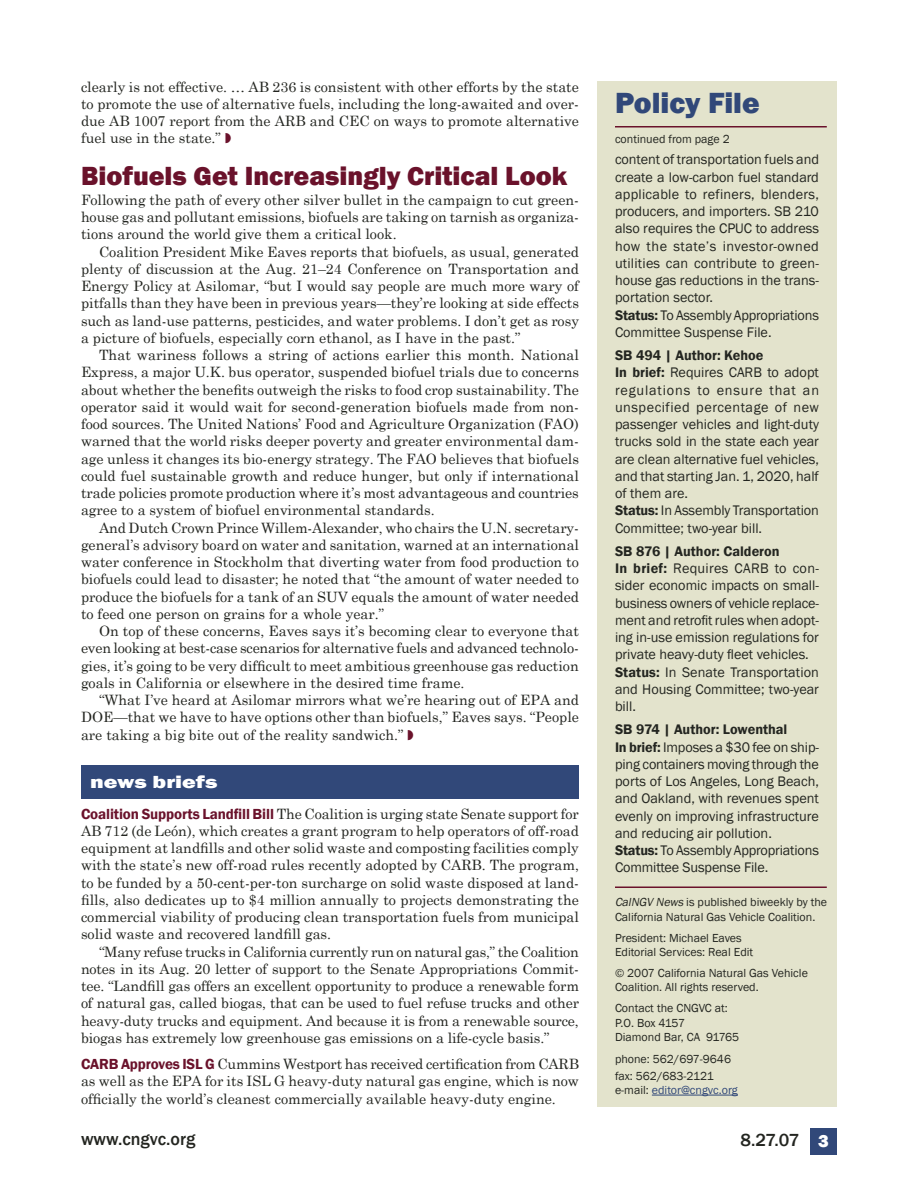
<style>
.page{position:relative;width:918px;height:1188px;background:#fff}
.page>*{position:absolute;margin:0;border:0;box-sizing:border-box;transform-origin:0 0}
.box_dept__hed{font:800 30px "Franklin Gothic";color:#314879}
.news_hed_2{font:800 27px "Franklin Gothic";color:#6a122b}
.t1{font:500 18px "Franklin Gothic";color:#232520}
.t2{font:800 18px "Franklin Gothic";color:#fff;scale:1.3 1}
.t3{font:800 18px "Franklin Gothic";color:#fff}
.body_text_indent{font:14.25px/17.2px "Century Schoolbook";color:#232520;text-align:justify}
.box_body_opening_graf{font:14.25px/17.2px "Franklin Gothic";color:#232520;text-align:justify}
.body_text_space_above{font:14.25px/17.2px "Century Schoolbook";color:#232520;text-align:justify}
.body_text_opening_graf{font:14.25px/17.2px "Century Schoolbook";color:#232520;text-align:justify}
.policy_file_bill_title{font:600 14.25px "Franklin Gothic";color:#232520}
.continued_from{font:12px/14.4px "Franklin Gothic";color:#232520}
.t4{font:12px "Franklin Gothic";color:#314879}
.s1{color:#6a122b}
.s2{font-family:"Franklin Gothic";font-weight:600;font-size:15px;color:#6a122b}
.s3{font-weight:600}
.s4{font-style:italic}
.s5{color:#232520}
</style>
<div class="page">
<div style="left:597px;top:81px;width:240px;height:1026px;background:#e3e3cc"></div>
<hr style="left:615px;top:126px;width:212px;height:2px;background:#6a122b">
<hr style="left:652px;top:1095px;width:86px;height:1px;background:#314879">
<hr style="left:615px;top:886px;width:212px;height:2px;background:#6a122b">
<div style="left:810px;top:1128px;width:27px;height:26px;background:#314879"></div>
<div style="left:81px;top:765px;width:498px;height:34px;background:#314879"></div>
<p class="body_text_indent" style="left:81px;top:77px;width:499px">clearly is not effective. … AB 236 is consistent with other efforts by the state to promote the use of alternative fuels, including the long-awaited and over&shy;due AB 1007 report from the ARB and CEC on ways to promote alternative fuel use in the state.” <span class="s1">◗</span></p>
<p class="news_hed_2" style="left:81px;top:158px;width:488px">Biofuels Get Increasingly Critical Look</p>
<p class="body_text_opening_graf" style="left:81px;top:190px;width:499px">Following the path of every other silver bullet in the campaign to cut green&shy;house gas and pollutant emissions, biofuels are taking on tarnish as organiza&shy;tions around the world give them a critical look.</p>
<p class="body_text_indent" style="left:81px;top:242px;width:500px;text-indent:18px">Coalition President Mike Eaves reports that biofuels, as usual, generated plenty of discussion at the Aug. 21–24 Conference on Transportation and Energy Policy at Asilomar, “but I would say people are much more wary of pitfalls than they have been in previous years—they’re looking at side effects such as land-use patterns, pesticides, and water problems. I don’t get as rosy a picture of biofuels, especially corn ethanol, as I have in the past.”</p>
<p class="body_text_indent" style="left:81px;top:345px;width:500px;text-indent:18px">That wariness follows a string of actions earlier this month. National Express, a major U.K. bus operator, suspended biofuel trials due to concerns about whether the benefits outweigh the risks to food crop sustainability. The operator said it would wait for second-generation biofuels made from non&shy;food sources. The United Nations’ Food and Agriculture Organization (FAO) warned that the world risks deeper poverty and greater environmental dam&shy;age unless it changes its bio-energy strategy. The FAO believes that biofuels could fuel sustainable growth and reduce hunger, but only if international trade policies promote production where it’s most advantageous and countries agree to a system of biofuel environmental standards.</p>
<p class="body_text_indent" style="left:81px;top:518px;width:500px;text-indent:18px">And Dutch Crown Prince Willem-Alexander, who chairs the U.N. secretary&shy;general’s advisory board on water and sanitation, warned at an international water conference in Stockholm that diverting water from food production to biofuels could lead to disaster; he noted that “the amount of water needed to produce the biofuels for a tank of an SUV equals the amount of water needed to feed one person on grains for a whole year.”</p>
<p class="body_text_indent" style="left:81px;top:621px;width:500px;text-indent:18px">On top of these concerns, Eaves says it’s becoming clear to everyone that even looking at best-case scenarios for alternative fuels and advanced technolo&shy;gies, it’s going to be very difficult to meet ambitious greenhouse gas reduction goals in California or elsewhere in the desired time frame.</p>
<p class="body_text_indent" style="left:81px;top:690px;width:499px;text-indent:18px">“What I’ve heard at Asilomar mirrors what we’re hearing out of EPA and DOE—that we have to have options other than biofuels,” Eaves says. “People are taking a big bite out of the reality sandwich.” <span class="s1">◗</span></p>
<p class="t2" style="left:90px;top:770px;width:100px">news briefs</p>
<p class="body_text_indent" style="left:81px;top:804px;width:500px"><span class="s2">Coalition Supports Landfill Bill</span> The Coalition is urging state Senate support for AB 712 (de León), which creates a grant program to help operators of off-road equipment at landfills and other solid waste and composting facilities comply with the state’s new off-road rules recently adopted by CARB. The program, to be funded by a 50-cent-per-ton surcharge on solid waste disposed at land&shy;fills, also dedicates up to $4 million annually to projects demonstrating the commercial viability of producing clean transportation fuels from municipal solid waste and recovered landfill gas.</p>
<p class="body_text_indent" style="left:81px;top:942px;width:500px;text-indent:18px">“Many refuse trucks in California currently run on natural gas,” the Coalition notes in its Aug. 20 letter of support to the Senate Appropriations Commit&shy;tee. “Landfill gas offers an excellent opportunity to produce a renewable form of natural gas, called biogas, that can be used to fuel refuse trucks and other heavy-duty trucks and equipment. And because it is from a renewable source, biogas has extremely low greenhouse gas emissions on a life-cycle basis.”</p>
<p class="body_text_space_above" style="left:81px;top:1054px;width:499px"><span class="s2">CARB Approves ISL G</span> Cummins Westport has received certification from CARB as well as the EPA for its ISL G heavy-duty natural gas engine, which is now officially the world’s cleanest commercially available heavy-duty engine.</p>
<p class="box_dept__hed" style="left:615px;top:83px;width:146px">Policy File</p>
<p class="continued_from" style="left:615px;top:132px;width:116px">continued from page 2</p>
<p class="box_body_opening_graf" style="left:615px;top:151px;width:206px">content of transportation fuels and create a low-carbon fuel standard applicable to refiners, blenders, producers, and importers. SB 210 also requires the CPUC to address how the state’s investor-owned utilities can contribute to green&shy;house gas reductions in the trans&shy;portation sector.</p>
<p class="box_body_opening_graf" style="left:615px;top:307px;width:205px"><span class="s3">Status:</span> To Assembly Appropriations<br>Committee Suspense File.</p>
<p class="policy_file_bill_title" style="left:615px;top:347px;width:150px">SB 494 | Author: Kehoe</p>
<p class="box_body_opening_graf" style="left:615px;top:364px;width:206px"><span class="s3">In brief:</span> Requires CARB to adopt regulations to ensure that an unspecified percentage of new passenger vehicles and light-duty trucks sold in the state each year are clean alternative fuel vehicles, and that starting Jan. 1, 2020, half of them are.</p>
<p class="box_body_opening_graf" style="left:615px;top:502px;width:205px"><span class="s3">Status:</span> In Assembly Transportation<br>Committee; two-year bill.</p>
<p class="policy_file_bill_title" style="left:615px;top:542px;width:166px">SB 876 | Author: Calderon</p>
<p class="box_body_opening_graf" style="left:615px;top:560px;width:206px"><span class="s3">In brief:</span> Requires CARB to con&shy;sider economic impacts on small&shy;business owners of vehicle replace&shy;ment and retrofit rules when adopt&shy;ing in-use emission regulations for private heavy-duty fleet vehicles.</p>
<p class="box_body_opening_graf" style="left:615px;top:664px;width:206px"><span class="s3">Status:</span> In Senate Transportation and Housing Committee; two-year bill.</p>
<p class="policy_file_bill_title" style="left:615px;top:721px;width:174px">SB 974 | Author: Lowenthal</p>
<p class="box_body_opening_graf" style="left:615px;top:739px;width:206px"><span class="s3">In brief:</span> Imposes a $30 fee on ship&shy;ping containers moving through the ports of Los Angeles, Long Beach, and Oakland, with revenues spent evenly on improving infrastructure and reducing air pollution.</p>
<p class="box_body_opening_graf" style="left:615px;top:842px;width:205px"><span class="s3">Status:</span> To Assembly Appropriations<br>Committee Suspense File.</p>
<p class="continued_from" style="left:615px;top:895px;width:214px"><span class="s4">CalNGV News</span> is published biweekly by the<br>California Natural Gas Vehicle Coalition.</p>
<p class="continued_from" style="left:615px;top:931px;width:140px">President: Michael Eaves<br>Editorial Services: Real Edit</p>
<p class="continued_from" style="left:615px;top:966px;width:194px">© 2007 California Natural Gas Vehicle<br>Coalition. All rights reserved.</p>
<p class="continued_from" style="left:615px;top:1001px;width:114px">Contact the CNGVC at:<br>P.O. Box 4157</p>
<p class="continued_from" style="left:615px;top:1030px;width:126px">Diamond Bar, CA 91765</p>
<p class="continued_from" style="left:615px;top:1052px;width:118px">phone: 562/697-9646</p>
<p class="continued_from" style="left:615px;top:1069px;width:100px">fax: 562/683-2121</p>
<p class="t4" style="left:615px;top:1083px;width:124px"><span class="s5">e-mail:</span> editor@cngvc.org</p>
<p class="t1" style="left:81px;top:1128px;width:116px">www.cngvc.org</p>
<p class="t1" style="left:741px;top:1129px;width:60px">8.27.07</p>
<p class="t3" style="left:818px;top:1130px;width:12px">3</p>
</div>
